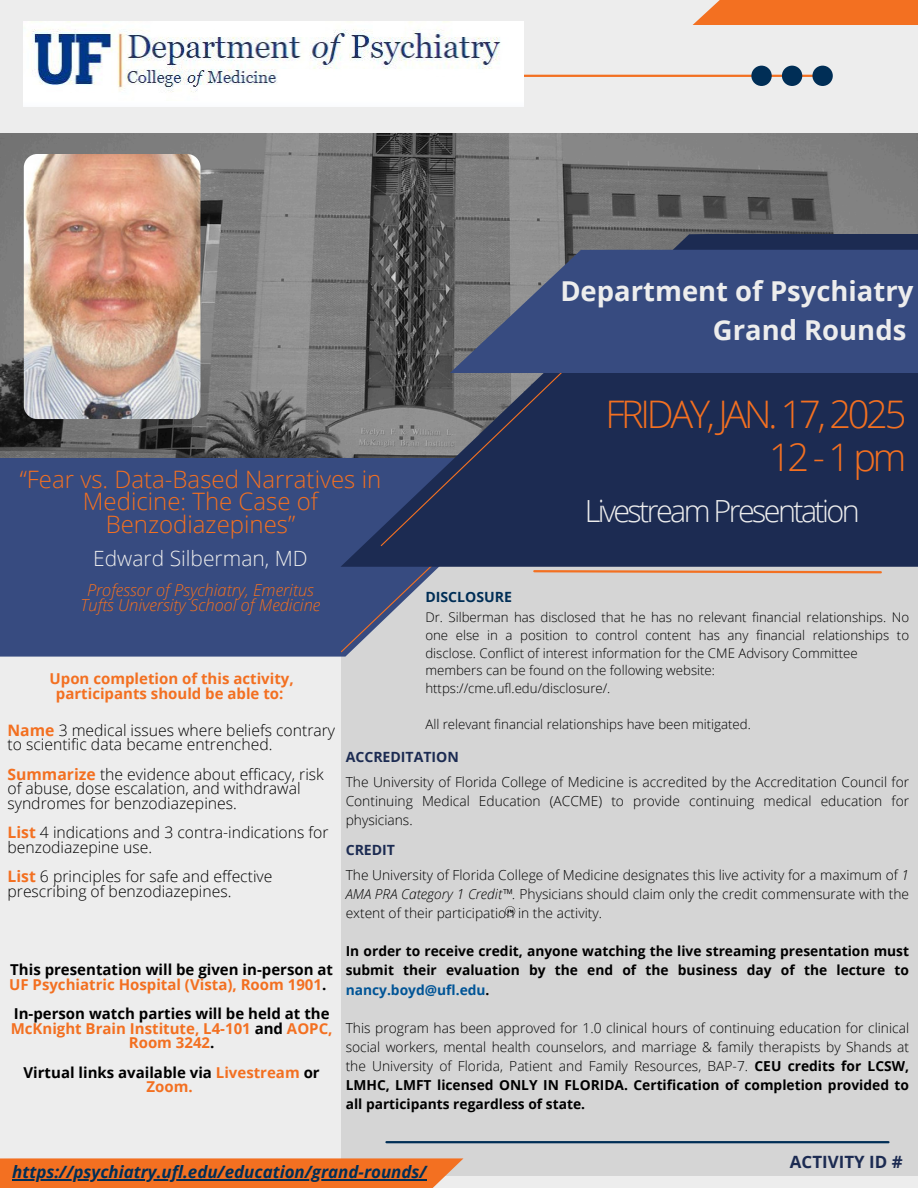
<style>
.page{position:relative;width:918px;height:1188px;background:#ededed}
.page>*{position:absolute;margin:0;border:0;box-sizing:border-box;transform-origin:0 0}
.t1{font:300 37.95px "Open Sans";letter-spacing:-.085em;color:#f37021}
.t2{font:300 30.45px "Open Sans";letter-spacing:-.085em;color:#ededed}
.t3{font:700 27.45px/38.2px "Open Sans";color:#ededed;text-align:right}
.t4{font:300 24px/22.5px "Open Sans";color:#f37021;text-align:center}
.t5{font:300 21px "Open Sans";color:#ededed}
.t6{font:italic 700 16.95px "Open Sans";color:#002e56}
.t7{font:700 16.95px "Open Sans";color:#1c2b52}
.t8{font:italic 300 16.5px "Open Sans";color:#f37021}
.t9{font:300 15.75px/14.7px "Open Sans";color:#000}
.t10{font:700 15px/14.7px "Open Sans";color:#000}
.t11{font:700 15px/14.7px "Open Sans";color:#f37021;text-align:center}
.t12{font:700 14.1px "Open Sans";color:#1c2b52}
.t13{font:700 14.1px "Open Sans";color:#002e56}
.t14{font:300 13.8px/19.2px "Open Sans";color:#000;text-align:justify}
.t15{font:700 13.8px/19.2px "Open Sans";color:#000;text-align:justify}
.t16{font:300 13.35px/17.7px "Open Sans";color:#000;text-align:justify}
.s1{font-weight:700;color:#f37021}
.s2{color:#f37021}
.s3{font-style:italic}
.s4{color:#005496}
.s5{font-weight:700}
</style>
<div class="page">
<div style="left:341px;top:546px;width:577px;height:630px;background:#d5d5d5"></div>
<div style="left:0;top:324px;width:692px;height:333px;background:#374b80"></div>
<img style="left:0;top:133px;width:918px;height:324px">
<svg style="left:341px;top:234px;width:577px;height:333px;background:#38425c"></svg>
<div style="left:0;top:1158px;width:464px;height:30px;background:#f37021"></div>
<div style="left:692px;top:0;width:226px;height:25px;background:#f37021"></div>
<svg style="left:380px;top:253px;width:306px;height:200px;background:#444a5b"></svg>
<div style="left:450px;top:250px;width:468px;height:123px;background:#374b80"></div>
<hr style="left:356px;top:75px;width:464px;height:2px;background:#f37021">
<hr style="left:386px;top:1141px;width:502px;height:2px;background:#002e56">
<svg style="left:340px;top:453px;width:543px;height:200px"></svg>
<svg style="left:751px;top:66px;width:81px;height:20px"></svg>
<img style="left:24px;top:22px;width:499px;height:84px">
<svg style="left:505px;top:906px;width:10px;height:10px"></svg>
<hr style="left:12px;top:1179px;width:415px;height:1px;background:#002e56">
<img style="left:24px;top:154px;width:176px;height:265px;border-radius:13px">
<p class="t3" style="left:560px;top:271px;width:355px">Department of Psychiatry<br>Grand Rounds</p>
<p class="t4" style="left:20px;top:467px;width:363px">“Fear vs. Data-Based Narratives in</p>
<p class="t4" style="left:83px;top:490px;width:237px">Medicine: The Case of<br>Benzodiazepines”</p>
<p class="t5" style="left:93px;top:543px;width:216px">Edward Silberman, MD</p>
<p class="t1" style="left:605px;top:387px;width:303px">FRIDAY,JAN. 17, 2025</p>
<p class="t1" style="left:769px;top:431px;width:139px">12-1pm</p>
<p class="t2" style="left:585px;top:489px;width:277px">Livestream Presentation</p>
<p class="t8" style="left:87px;top:578px;width:228px">Professor of Psychiatry, Emeritus</p>
<p class="t8" style="left:81px;top:594px;width:241px">Tufts University School of Medicine</p>
<p class="t11" style="left:50px;top:671px;width:246px">Upon completion of this activity, participants should be able to:</p>
<p class="t9" style="left:8px;top:722px;width:329px"><span class="s1">Name</span> 3 medical issues where beliefs contrary to scientific data became entrenched.</p>
<p class="t9" style="left:8px;top:766px;width:318px"><span class="s1">Summarize</span> the evidence about efficacy, risk of abuse, dose escalation, and withdrawal syndromes for benzodiazepines.</p>
<p class="t9" style="left:8px;top:825px;width:323px"><span class="s1">List</span> 4 indications and 3 contra-indications for benzodiazepine use.</p>
<p class="t9" style="left:8px;top:869px;width:266px"><span class="s1">List</span> 6 principles for safe and effective prescribing of benzodiazepines.</p>
<p class="t10" style="left:9px;top:962px;width:325px">This presentation will be given in-person at<br><span class="s2">UF Psychiatric Hospital (Vista), Room 1901</span>.</p>
<p class="t10" style="left:11px;top:1006px;width:323px">In-person watch parties will be held at the<br><span class="s2">McKnight Brain Institute, L4-101</span> and <span class="s2">AOPC,</span></p>
<p class="t10" style="left:24px;top:1028px;width:298px;line-height:29.2px;text-align:center"><span class="s2">Room 3242</span>.<br>Virtual links available via <span class="s2">Livestream</span> or</p>
<p class="t11" style="left:147px;top:1079px;width:48px">Zoom.</p>
<p class="t13" style="left:425px;top:587px;width:88px">DISCLOSURE</p>
<p class="t16" style="left:425px;top:608px;width:485px">Dr. Silberman has disclosed that he has no relevant financial relationships. No one else in a position to control content has any financial relationships to disclose. Conflict of interest information for the CME Advisory Committee</p>
<h4 class="t16" style="left:425px;top:661px;width:291px">members can be found on the following website:</h4>
<h1 class="t16" style="left:425px;top:679px;width:187px">https://cme.ufl.edu/disclosure/.</h1>
<h2 class="t16" style="left:425px;top:715px;width:327px">All relevant financial relationships have been mitigated.</h2>
<h3 class="t12" style="left:346px;top:747px;width:115px">ACCREDITATION</h3>
<h5 class="t14" style="left:346px;top:772px;width:565px">The University of Florida College of Medicine is accredited by the Accreditation Council for Continuing Medical Education (ACCME) to provide continuing medical education for physicians.</h5>
<h6 class="t12" style="left:346px;top:840px;width:51px">CREDIT</h6>
<p class="t14" style="left:346px;top:865px;width:565px">The University of Florida College of Medicine designates this live activity for a maximum of <span class="s3">1<br>AMA PRA Category 1 Credit™.</span> Physicians should claim only the credit commensurate with the extent of their participation in the activity.</p>
<p class="t15" style="left:346px;top:941px;width:565px">In order to receive credit, anyone watching the live streaming presentation must submit their evaluation by the end of the business day of the lecture to <span class="s4">nancy.boyd@ufl.edu</span>.</p>
<p class="t14" style="left:346px;top:1018px;width:565px">This program has been approved for 1.0 clinical hours of continuing education for clinical social workers, mental health counselors, and marriage &amp; family therapists by Shands at the University of Florida, Patient and Family Resources, BAP-7. <span class="s5">CEU credits for LCSW, LMHC, LMFT licensed ONLY IN FLORIDA. Certification of completion provided to all participants regardless of state.</span></p>
<p class="t6" style="left:12px;top:1160px;width:416px">https://psychiatry.ufl.edu/education/grand-rounds/</p>
<p class="t7" style="left:790px;top:1150px;width:114px">ACTIVITY ID #</p>
</div>
